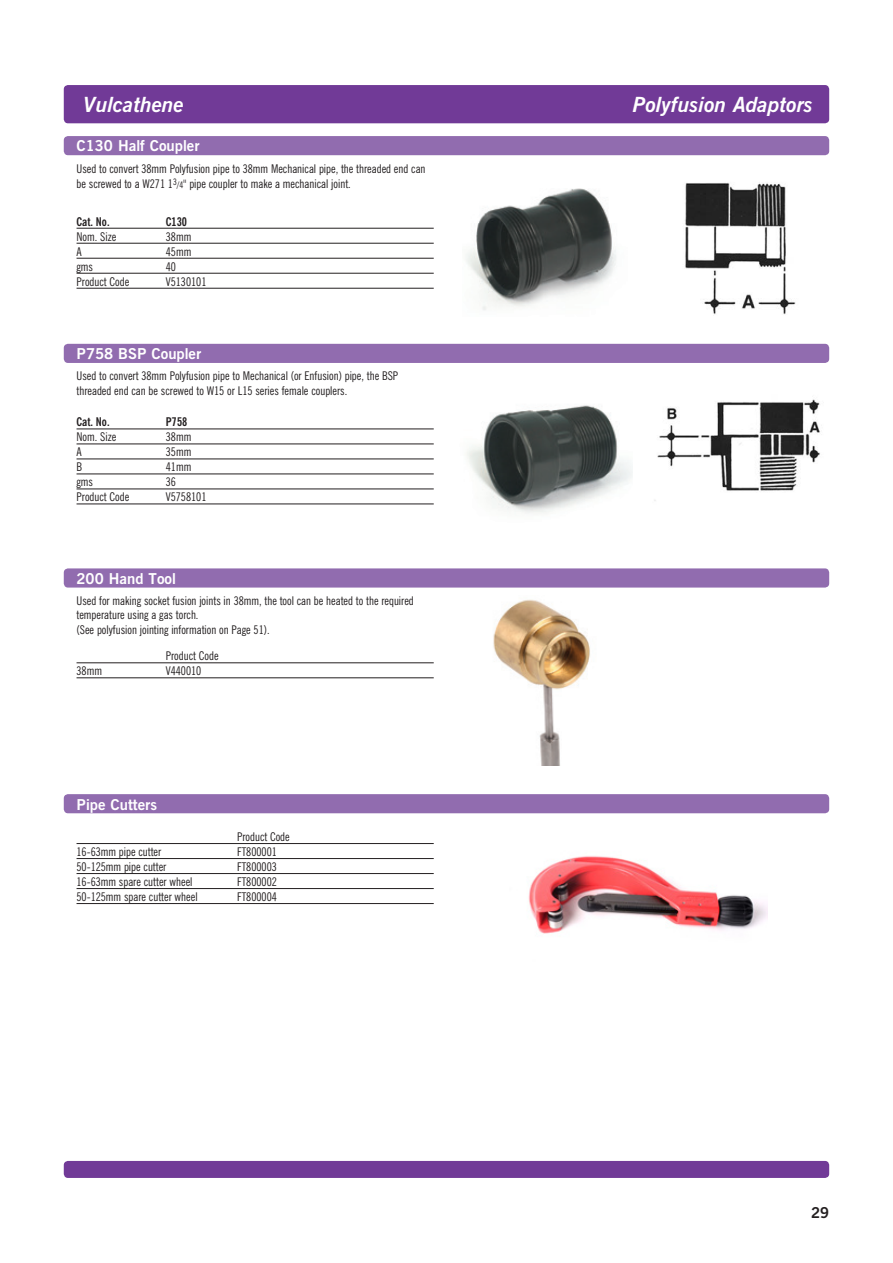
<style>
.page{position:relative;width:893px;height:1263px;background:#fff}
.page>*{position:absolute;margin:0;border:0;box-sizing:border-box;transform-origin:0 0}
.t1{font:italic 700 21px "News Gothic BT";color:#fff}
.t2{font:700 15px "News Gothic BT";color:#fff}
.t3{font:700 15px "News Gothic BT";color:#231f20}
.t4{font:condensed 12px/14.4px "News Gothic BT";color:#231f20}
.t5{font:700 condensed 12px "News Gothic BT";color:#231f20}
.s1{font-size:9px}
</style>
<div class="page">
<div style="left:64px;top:85px;width:765px;height:38px;background:#713a97;border-radius:4px"></div>
<div style="left:64px;top:1161px;width:765px;height:17px;background:#713a97;border-radius:4px"></div>
<img style="left:685px;top:182px;width:111px;height:133px">
<img style="left:466px;top:188px;width:150px;height:122px">
<div style="left:64px;top:136px;width:765px;height:19px;background:#916caf;border-radius:4px"></div>
<hr style="left:77px;top:228px;width:357px;height:1px;background:#231f20">
<hr style="left:77px;top:243px;width:357px;height:1px;background:#231f20">
<hr style="left:77px;top:258px;width:357px;height:1px;background:#231f20">
<hr style="left:77px;top:273px;width:357px;height:1px;background:#231f20">
<hr style="left:77px;top:288px;width:357px;height:1px;background:#231f20">
<img style="left:654px;top:399px;width:166px;height:102px">
<img style="left:467px;top:405px;width:165px;height:108px">
<div style="left:64px;top:344px;width:765px;height:19px;background:#916caf;border-radius:4px"></div>
<hr style="left:77px;top:429px;width:357px;height:1px;background:#231f20">
<hr style="left:77px;top:444px;width:357px;height:1px;background:#231f20">
<hr style="left:77px;top:459px;width:357px;height:1px;background:#231f20">
<hr style="left:77px;top:474px;width:357px;height:1px;background:#231f20">
<hr style="left:77px;top:489px;width:357px;height:1px;background:#231f20">
<hr style="left:77px;top:504px;width:357px;height:1px;background:#231f20">
<hr style="left:77px;top:662px;width:357px;height:1px;background:#231f20">
<hr style="left:77px;top:677px;width:357px;height:1px;background:#231f20">
<div style="left:64px;top:568px;width:765px;height:19px;background:#916caf;border-radius:4px"></div>
<img style="left:493px;top:599px;width:97px;height:166px">
<hr style="left:77px;top:843px;width:357px;height:1px;background:#231f20">
<hr style="left:77px;top:858px;width:357px;height:1px;background:#231f20">
<hr style="left:77px;top:873px;width:357px;height:1px;background:#231f20">
<hr style="left:77px;top:888px;width:357px;height:1px;background:#231f20">
<hr style="left:77px;top:903px;width:357px;height:1px;background:#231f20">
<div style="left:64px;top:794px;width:765px;height:19px;background:#916caf;border-radius:4px"></div>
<img style="left:528px;top:856px;width:239px;height:78px">
<p class="t1" style="left:83px;top:92px;width:102px">Vulcathene</p>
<p class="t1" style="left:633px;top:92px;width:182px">Polyfusion Adaptors</p>
<p class="t2" style="left:77px;top:137px;width:124px">C130 Half Coupler</p>
<p class="t4" style="left:77px;top:161px;width:351px;line-height:15px">Used to convert 38mm Polyfusion pipe to 38mm Mechanical pipe, the threaded end can be screwed to a W271 1<sup>3</sup><span class="s1">/4</span>" pipe coupler to make a mechanical joint.</p>
<p class="t5" style="left:77px;top:214px;width:35px">Cat. No.</p>
<p class="t5" style="left:166px;top:214px;width:23px">C130</p>
<p class="t4" style="left:77px;top:229px;width:41px">Nom. Size</p>
<p class="t4" style="left:166px;top:229px;width:27px">38mm</p>
<p class="t4" style="left:77px;top:244px;width:7px">A</p>
<p class="t4" style="left:166px;top:244px;width:27px">45mm</p>
<p class="t4" style="left:77px;top:259px;width:18px">gms</p>
<p class="t4" style="left:166px;top:259px;width:12px">40</p>
<p class="t4" style="left:77px;top:274px;width:54px">Product Code</p>
<p class="t4" style="left:166px;top:274px;width:42px">V5130101</p>
<p class="t2" style="left:77px;top:345px;width:126px">P758 BSP Coupler</p>
<p class="t4" style="left:77px;top:369px;width:323px">Used to convert 38mm Polyfusion pipe to Mechanical (or Enfusion) pipe, the BSP threaded end can be screwed to W15 or L15 series female couplers.</p>
<p class="t5" style="left:77px;top:415px;width:35px">Cat. No.</p>
<p class="t5" style="left:166px;top:415px;width:23px">P758</p>
<p class="t4" style="left:77px;top:430px;width:41px">Nom. Size</p>
<p class="t4" style="left:166px;top:430px;width:27px">38mm</p>
<p class="t4" style="left:77px;top:445px;width:7px">A</p>
<p class="t4" style="left:166px;top:445px;width:27px">35mm</p>
<p class="t4" style="left:77px;top:460px;width:7px">B</p>
<p class="t4" style="left:166px;top:460px;width:27px">41mm</p>
<p class="t4" style="left:77px;top:475px;width:18px">gms</p>
<p class="t4" style="left:166px;top:475px;width:12px">36</p>
<p class="t4" style="left:77px;top:490px;width:54px">Product Code</p>
<p class="t4" style="left:166px;top:490px;width:42px">V5758101</p>
<p class="t2" style="left:77px;top:569px;width:101px">200 Hand Tool</p>
<p class="t4" style="left:77px;top:593px;width:339px">Used for making socket fusion joints in 38mm, the tool can be heated to the required temperature using a gas torch.<br>(See polyfusion jointing information on Page 51).</p>
<p class="t4" style="left:166px;top:649px;width:54px">Product Code</p>
<p class="t4" style="left:77px;top:664px;width:27px">38mm</p>
<p class="t4" style="left:166px;top:664px;width:37px">V440010</p>
<p class="t2" style="left:77px;top:795px;width:82px">Pipe Cutters</p>
<p class="t4" style="left:237px;top:829px;width:54px">Product Code</p>
<p class="t4" style="left:77px;top:844px;width:86px">16-63mm pipe cutter</p>
<p class="t4" style="left:237px;top:844px;width:41px">FT800001</p>
<p class="t4" style="left:77px;top:859px;width:91px">50-125mm pipe cutter</p>
<p class="t4" style="left:237px;top:859px;width:41px">FT800003</p>
<p class="t4" style="left:77px;top:874px;width:117px">16-63mm spare cutter wheel</p>
<p class="t4" style="left:237px;top:874px;width:41px">FT800002</p>
<p class="t4" style="left:77px;top:889px;width:123px">50-125mm spare cutter wheel</p>
<p class="t4" style="left:237px;top:889px;width:41px">FT800004</p>
<p class="t3" style="left:811px;top:1203px;width:20px">29</p>
</div>
